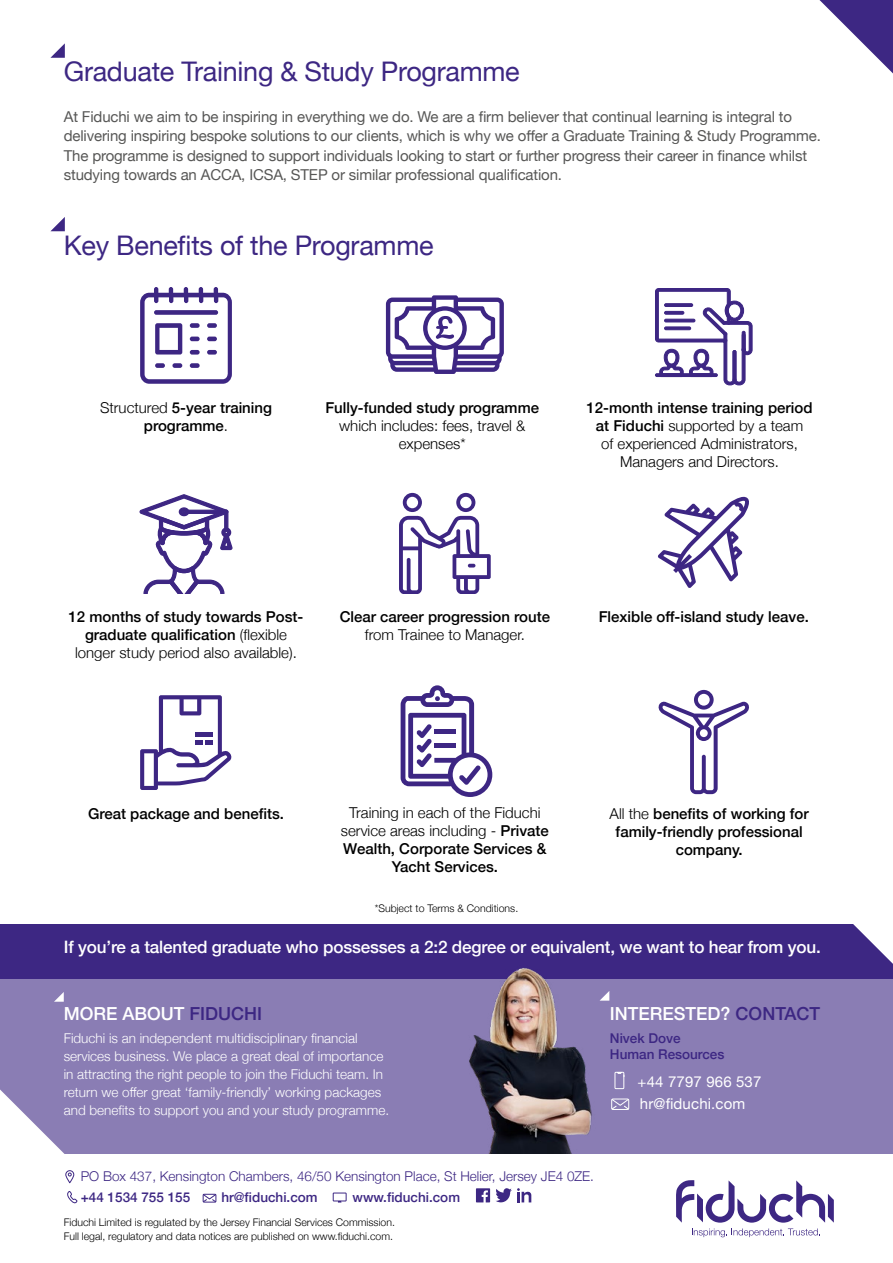
<style>
.page{position:relative;width:893px;height:1263px;background:#fff}
.page>*{position:absolute;margin:0;border:0;box-sizing:border-box;transform-origin:0 0}
.t1{font:27px "Helvetica Neue";letter-spacing:-.01em;color:#3d2783}
.t2{font:500 18px "Helvetica Neue";color:#fff}
.t3{font:500 17.1px "Helvetica Neue";letter-spacing:-.01em;color:#fff}
.t4{font:15px/19.5px "Helvetica Neue";letter-spacing:-.01em;color:#575756}
.t5{font:500 15px/18px "Helvetica Neue";color:#000;text-align:center}
.t6{font:300 15px/18px "Helvetica Neue";color:#000;text-align:center}
.t7{font:15px "Helvetica Neue";letter-spacing:.01em;color:#fff}
.t8{font:300 13.5px/18px "Helvetica Neue";color:#fff}
.t9{font:300 13.5px "Helvetica Neue";color:#3d2783}
.t10{font:500 13.5px "Helvetica Neue";color:#3d2783}
.t11{font:300 10.5px "Helvetica Neue";color:#000}
.s1{font-weight:300}
.s2{font-weight:500}
.s3{color:#3d2783}
</style>
<div class="page">
<div style="left:65px;top:1170px;width:9px;height:13px;border:1px solid #3d2783;border-radius:4px"></div>
<svg style="left:67px;top:1191px;width:11px;height:13px"></svg>
<svg style="left:203px;top:1194px;width:13px;height:8px"></svg>
<div style="left:333px;top:1193px;width:13px;height:8px;border:1px solid #3d2783"></div>
<div style="left:0;top:925px;width:893px;height:54px;background:#3d2783"></div>
<div style="left:0;top:979px;width:893px;height:175px;background:#8a7db4"></div>
<svg style="left:0;top:1089px;width:65px;height:65px"></svg>
<svg style="left:614px;top:1071px;width:11px;height:18px"></svg>
<svg style="left:611px;top:1098px;width:18px;height:12px"></svg>
<img style="left:469px;top:968px;width:123px;height:186px">
<svg style="left:819px;top:0;width:74px;height:73px"></svg>
<svg style="left:851px;top:924px;width:42px;height:40px"></svg>
<svg style="left:140px;top:287px;width:92px;height:97px"></svg>
<div style="left:190px;top:323px;width:10px;height:5px;background:#3d2683;border-radius:2px"></div>
<div style="left:207px;top:323px;width:10px;height:5px;background:#3d2683;border-radius:2px"></div>
<hr style="left:190px;top:337px;width:10px;height:4px;background:#3d2683;border-radius:2px">
<hr style="left:207px;top:337px;width:10px;height:4px;background:#3d2683;border-radius:2px">
<div style="left:190px;top:350px;width:10px;height:5px;background:#3d2683;border-radius:2px"></div>
<div style="left:207px;top:350px;width:10px;height:5px;background:#3d2683;border-radius:2px"></div>
<div style="left:190px;top:363px;width:10px;height:5px;background:#3d2683;border-radius:2px"></div>
<div style="left:172px;top:363px;width:10px;height:5px;background:#3d2683;border-radius:2px"></div>
<div style="left:155px;top:363px;width:10px;height:5px;background:#3d2683;border-radius:2px"></div>
<div style="left:154px;top:310px;width:64px;height:5px;background:#3d2683;border-radius:2px"></div>
<svg style="left:386px;top:295px;width:118px;height:79px"></svg>
<svg style="left:655px;top:288px;width:98px;height:98px"></svg>
<div style="left:655px;top:373px;width:63px;height:4px;border:1px solid #3d2683"></div>
<div style="left:664px;top:303px;width:29px;height:4px;border:1px solid #3d2683"></div>
<div style="left:664px;top:311px;width:20px;height:4px;border:1px solid #3d2683"></div>
<div style="left:664px;top:319px;width:31px;height:3px;border:1px solid #3d2683"></div>
<div style="left:664px;top:326px;width:27px;height:4px;border:1px solid #3d2683"></div>
<svg style="left:139px;top:494px;width:94px;height:100px"></svg>
<div style="left:185px;top:510px;width:43px;height:4px;border:1px solid #3d2683;border-radius:2px"></div>
<svg style="left:399px;top:493px;width:92px;height:101px"></svg>
<svg style="left:658px;top:497px;width:91px;height:91px"></svg>
<svg style="left:140px;top:695px;width:92px;height:95px"></svg>
<svg style="left:401px;top:685px;width:91px;height:112px"></svg>
<svg style="left:658px;top:690px;width:91px;height:104px"></svg>
<svg style="left:676px;top:1180px;width:158px;height:57px"></svg>
<svg style="left:51px;top:217px;width:14px;height:14px"></svg>
<svg style="left:50px;top:43px;width:15px;height:15px"></svg>
<svg style="left:54px;top:992px;width:10px;height:10px"></svg>
<svg style="left:600px;top:991px;width:9px;height:10px"></svg>
<svg style="left:496px;top:1188px;width:35px;height:15px"></svg>
<svg style="left:476px;top:1188px;width:14px;height:14px"></svg>
<p class="t1" style="left:64px;top:52px;width:457px">Graduate Training &amp; Study Programme</p>
<p class="t4" style="left:64px;top:108px;width:759px">At Fiduchi we aim to be inspiring in everything we do. We are a firm believer that continual learning is integral to delivering inspiring bespoke solutions to our clients, which is why we offer a Graduate Training &amp; Study Programme.<br>The programme is designed to support individuals looking to start or further progress their career in finance whilst studying towards an ACCA, ICSA, STEP or similar professional qualification.</p>
<p class="t1" style="left:64px;top:226px;width:371px">Key Benefits of the Programme</p>
<p class="t5" style="left:100px;top:398px;width:174px"><span class="s1">Structured</span> 5-year training programme<span class="s1">.</span></p>
<p class="t6" style="left:325px;top:398px;width:215px"><span class="s2">Fully-funded study programme </span>which includes: fees, travel &amp; expenses*</p>
<p class="t6" style="left:587px;top:398px;width:227px"><span class="s2">12-month intense training period at Fiduchi</span> supported by a team<br>of experienced Administrators,<br>Managers and Directors.</p>
<p class="t5" style="left:69px;top:606px;width:236px">12 months of study towards Post&shy;graduate qualification <span class="s1">(flexible longer study period also available).</span></p>
<p class="t5" style="left:340px;top:606px;width:212px">Clear career progression route <span class="s1">from Trainee to Manager.</span></p>
<p class="t5" style="left:599px;top:606px;width:212px">Flexible off-island study leave.</p>
<p class="t5" style="left:88px;top:803px;width:197px">Great package and benefits.</p>
<p class="t6" style="left:341px;top:803px;width:209px">Training in each of the Fiduchi service areas including - <span class="s2">Private<br>Wealth, Corporate Services &amp;<br>Yacht Services.</span></p>
<p class="t5" style="left:609px;top:803px;width:201px"><span class="s1">All the</span> benefits of working for family-friendly professional company.</p>
<p class="t11" style="left:375px;top:899px;width:145px">*Subject to Terms &amp; Conditions.</p>
<p class="t3" style="left:64px;top:933px;width:758px">If you’re a talented graduate who possesses a 2:2 degree or equivalent, we want to hear from you.</p>
<p class="t2" style="left:64px;top:999px;width:200px">MORE ABOUT <span class="s3">FIDUCHI</span></p>
<p class="t8" style="left:64px;top:1028px;width:327px">Fiduchi is an independent multidisciplinary financial services business. We place a great deal of importance in attracting the right people to join the Fiduchi team. In return we offer great ‘family-friendly’ working packages and benefits to support you and your study programme.</p>
<p class="t10" style="left:610px;top:1027px;width:72px">Nivek Dove</p>
<p class="t2" style="left:610px;top:999px;width:212px">INTERESTED? <span class="s3">CONTACT</span></p>
<p class="t10" style="left:610px;top:1044px;width:116px">Human Resources</p>
<p class="t7" style="left:638px;top:1070px;width:125px">+44 7797 966 537</p>
<p class="t7" style="left:640px;top:1093px;width:107px">hr@fiduchi.com</p>
<p class="t9" style="left:81px;top:1166px;width:515px">PO Box 437, Kensington Chambers, 46/50 Kensington Place, St Helier, Jersey JE4 0ZE.</p>
<p class="t10" style="left:81px;top:1186px;width:111px">+44 1534 755 155</p>
<p class="t10" style="left:221px;top:1186px;width:98px">hr@fiduchi.com</p>
<p class="t10" style="left:352px;top:1186px;width:109px">www.fiduchi.com</p>
<p class="t11" style="left:64px;top:1214px;width:333px">Fiduchi Limited is regulated by the Jersey Financial Services Commission.</p>
<p class="t11" style="left:64px;top:1228px;width:331px">Full legal, regulatory and data notices are published on www.fiduchi.com.</p>
</div>
